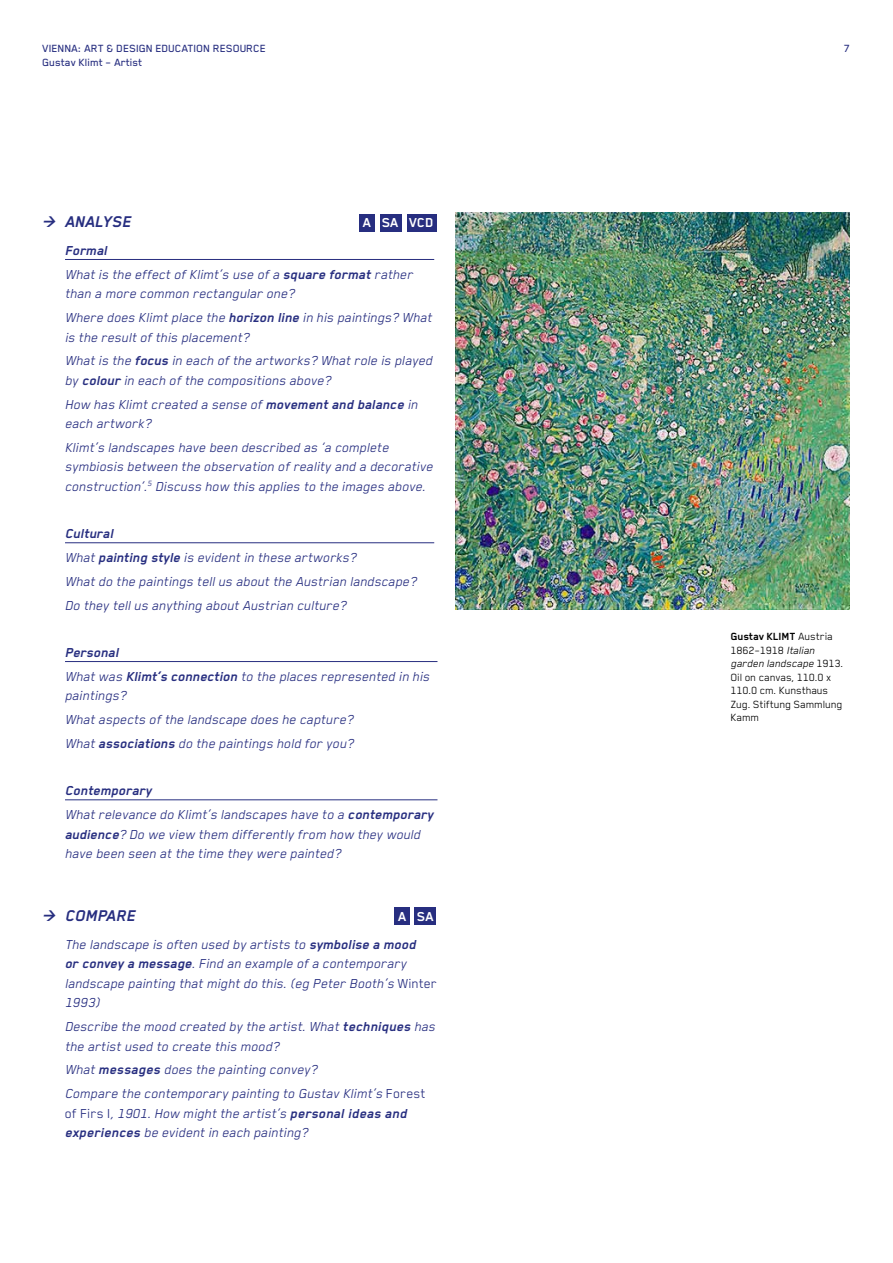
<style>
.page{position:relative;width:893px;height:1263px;background:#fff}
.page>*{position:absolute;margin:0;border:0;box-sizing:border-box;transform-origin:0 0}
.t1{font:italic 700 18px "Blender Pro";color:#272e80}
.t2{font:italic 15px/23.7px "Blender Pro";color:#272e80}
.t3{font:700 15px "Blender Pro";color:#fff}
.t4{font:12px/13.5px "Blender Pro";letter-spacing:-.005em;color:#000}
.t5{font:500 12px/13.5px "Blender Pro";color:#272e80}
.s1{font-weight:700}
.s2{font-weight:700;font-style:normal;color:#fff}
.s3{font-style:normal}
.s4{font-style:italic}
</style>
<div class="page">
<div style="left:394px;top:907px;width:15px;height:18px;background:#272e80"></div>
<div style="left:414px;top:907px;width:21px;height:18px;background:#272e80"></div>
<div style="left:359px;top:214px;width:16px;height:18px;background:#272e80"></div>
<div style="left:380px;top:214px;width:21px;height:18px;background:#272e80"></div>
<div style="left:407px;top:214px;width:29px;height:18px;background:#272e80"></div>
<hr style="left:65px;top:259px;width:369px;height:1px;background:#272e80">
<hr style="left:65px;top:542px;width:369px;height:1px;background:#272e80">
<hr style="left:65px;top:661px;width:372px;height:1px;background:#272e80">
<hr style="left:65px;top:799px;width:372px;height:1px;background:#272e80">
<img style="left:455px;top:213px;width:395px;height:396px">
<p class="t5" style="left:43px;top:41px;width:225px">VIENNA: ART &amp; DESIGN EDUCATION RESOURCE<br>Gustav Klimt – Artist</p>
<p class="t5" style="left:844px;top:41px;width:8px">7</p>
<p class="t1" style="left:43px;top:212px;width:90px">&gt; ANALYSE</p>
<p class="t3" style="left:363px;top:214px;width:72px">A SA VCD</p>
<p class="t2" style="left:65px;top:238px;width:350px"><span class="s1">Formal<br></span>What is the effect of Klimt’s use of a <span class="s1">square format</span> rather</p>
<p class="t2" style="left:65px;top:281px;width:369px">than a more common rectangular one?<br>Where does Klimt place the <span class="s1">horizon line</span> in his paintings? What</p>
<p class="t2" style="left:65px;top:325px;width:369px">is the result of this placement?<br>What is the <span class="s1">focus</span> in each of the artworks? What role is played</p>
<p class="t2" style="left:65px;top:368px;width:355px">by <span class="s1">colour</span> in each of the compositions above?<br>How has Klimt created a sense of <span class="s1">movement and balance</span> in</p>
<p class="t2" style="left:65px;top:411px;width:326px">each artwork?<br>Klimt’s landscapes have been described as ‘a complete</p>
<p class="t2" style="left:65px;top:456px;width:370px;line-height:19.5px">symbiosis between the observation of reality and a decorative construction’.<sup>5</sup> Discuss how this applies to the images above.</p>
<p class="t2" style="left:65px;top:521px;width:353px"><span class="s1">Cultural<br></span>What <span class="s1">painting style</span> is evident in these artworks?<br>What do the paintings tell us about the Austrian landscape?<br>Do they tell us anything about Austrian culture?</p>
<p class="t2" style="left:65px;top:640px;width:366px"><span class="s1">Personal<br></span>What was <span class="s1">Klimt’s connection</span> to the places represented in his</p>
<p class="t2" style="left:65px;top:683px;width:290px">paintings?<br>What aspects of the landscape does he capture?<br>What <span class="s1">associations</span> do the paintings hold for you?</p>
<p class="t2" style="left:65px;top:778px;width:370px"><span class="s1">Contemporary<br></span>What relevance do Klimt’s landscapes have to a <span class="s1">contemporary</span></p>
<p class="t2" style="left:65px;top:824px;width:357px;line-height:19.5px"><span class="s1">audience</span>? Do we view them differently from how they would have been seen at the time they were painted?</p>
<p class="t1" style="left:43px;top:906px;width:95px">&gt; COMPARE</p>
<p class="t2" style="left:65px;top:902px;width:370px;line-height:28px;text-indent:333px"><span class="s2">A SA<br></span>The landscape is often used by artists to <span class="s1">symbolise a mood</span></p>
<p class="t2" style="left:65px;top:954px;width:374px;line-height:19.5px"><span class="s1">or convey a message</span>. Find an example of a contemporary landscape painting that might do this. (eg Peter Booth’s <span class="s3">Winter<br></span>1993)</p>
<p class="t2" style="left:65px;top:1016px;width:372px;line-height:19.5px">Describe the mood created by the artist. What <span class="s1">techniques</span> has the artist used to create this mood?</p>
<p class="t2" style="left:65px;top:1057px;width:362px">What <span class="s1">messages</span> does the painting convey?<br>Compare the contemporary painting to Gustav Klimt’s <span class="s3">Forest</span></p>
<p class="t2" style="left:65px;top:1103px;width:344px;line-height:19.5px"><span class="s3">of Firs I</span>, 1901. How might the artist’s <span class="s1">personal ideas and experiences</span> be evident in each painting?</p>
<p class="t4" style="left:731px;top:630px;width:114px"><span class="s1">Gustav KLIMT</span> Austria<br>1862–1918 <span class="s4">Italian garden landscape</span> 1913.<br>Oil on canvas, 110.0 x<br>110.0 cm. Kunsthaus<br>Zug. Stiftung Sammlung<br>Kamm</p>
</div>
